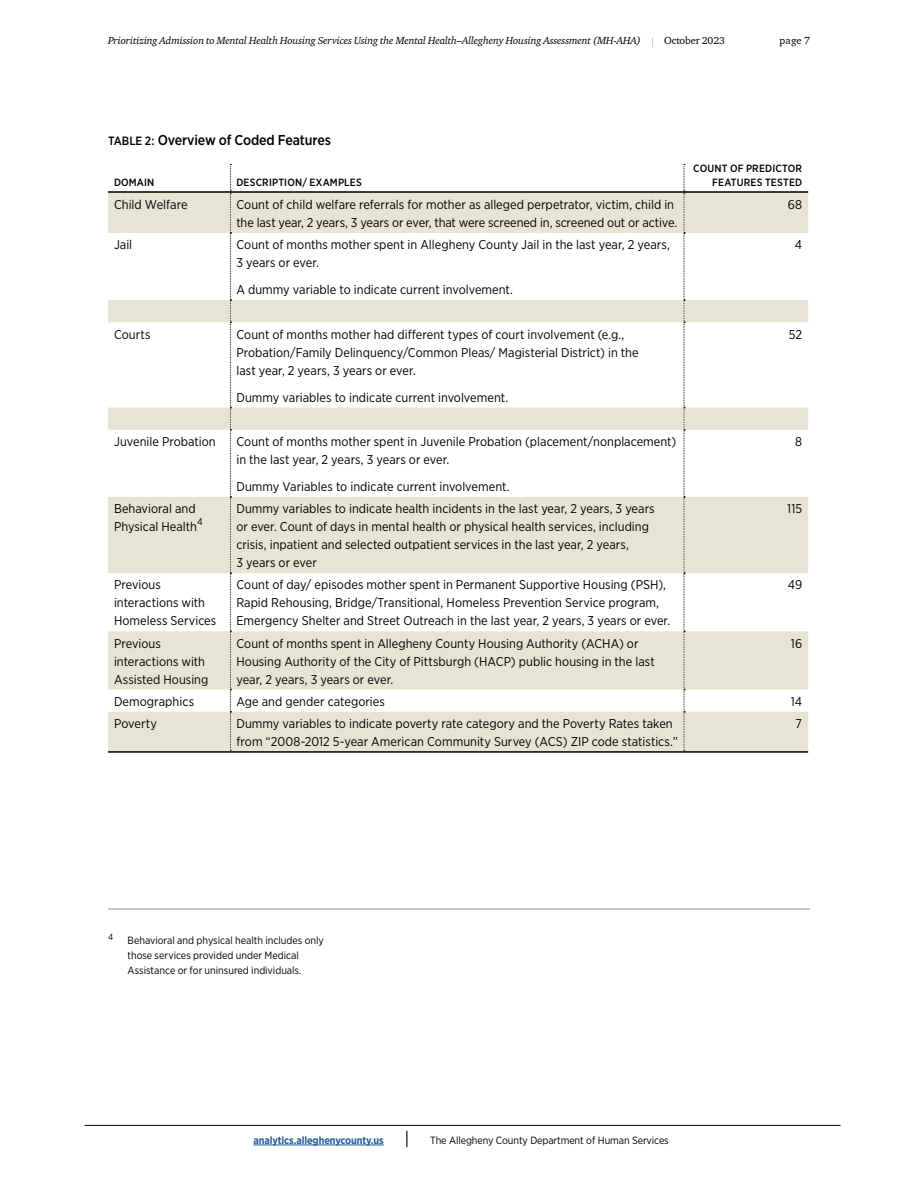
<style>
.page{position:relative;width:918px;height:1188px;background:#fff}
.page>*{position:absolute;margin:0;border:0;box-sizing:border-box;transform-origin:0 0}
.t1{font:500 14.25px "Gotham Narrow";letter-spacing:-.015em;color:#000}
.t2{font:12.75px/18px "Gotham Narrow";color:#000}
.t3{font:10.5px/15px "Gotham Narrow";letter-spacing:-.005em;color:#000}
.t4{font:italic 10.5px "Charter ITC";letter-spacing:-.01em;color:#000}
.t5{font:500 10.5px/13.5px "Gotham Narrow";letter-spacing:.015em;color:#000;text-align:right}
.t6{font:700 10.5px "Gotham Narrow";letter-spacing:-.01em;color:#215e9e}
.t7{font:10.5px "Charter ITC";color:#000}
.t8{font:9.75px "Gotham Narrow";color:#000}
.t9{font:9px "Gotham Narrow";color:#000}
.s1{font-family:"Gotham Narrow";font-weight:100;font-style:normal}
.s2{font-style:normal}
.s3{font-size:12px}
.s4{font-weight:400;font-size:18px;color:#000}
</style>
<div class="page">
<hr style="left:85px;top:1125px;width:756px;height:1px;background:#000">
<hr style="left:253px;top:1145px;width:131px;height:1px;background:#215e9e">
<svg style="left:108px;top:193px;width:700px;height:558px"></svg>
<svg style="left:230px;top:164px;width:1px;height:587px"></svg>
<svg style="left:684px;top:164px;width:1px;height:587px"></svg>
<hr style="left:108px;top:191px;width:122px;height:2px;background:#000">
<hr style="left:230px;top:191px;width:454px;height:2px;background:#000">
<hr style="left:684px;top:191px;width:124px;height:2px;background:#000">
<hr style="left:108px;top:751px;width:122px;height:2px;background:#000">
<hr style="left:230px;top:751px;width:454px;height:2px;background:#000">
<hr style="left:684px;top:751px;width:124px;height:2px;background:#000">
<hr style="left:108px;top:909px;width:702px;height:1px;background:#939598">
<p class="t4" style="left:108px;top:34px;width:618px">Prioritizing Admission to Mental Health Housing Services Using the Mental Health–Allegheny Housing Assessment (MH-AHA) <span class="s1">|</span> <span class="s2">October 2023</span></p>
<p class="t7" style="left:780px;top:34px;width:32px">page 7</p>
<p class="t1" style="left:108px;top:131px;width:224px"><span class="s3">TABLE 2:</span> Overview of Coded Features</p>
<p class="t5" style="left:114px;top:175px;width:42px">DOMAIN</p>
<p class="t5" style="left:236px;top:175px;width:127px">DESCRIPTION/ EXAMPLES</p>
<p class="t5" style="left:693px;top:162px;width:110px">COUNT OF PREDICTOR<br>FEATURES TESTED</p>
<p class="t2" style="left:114px;top:195px;width:75px">Child Welfare</p>
<p class="t2" style="left:236px;top:195px;width:442px">Count of child welfare referrals for mother as alleged perpetrator, victim, child in the last year, 2 years, 3 years or ever, that were screened in, screened out or active.</p>
<p class="t2" style="left:788px;top:195px;width:16px">68</p>
<p class="t2" style="left:114px;top:235px;width:20px">Jail</p>
<p class="t2" style="left:236px;top:235px;width:435px">Count of months mother spent in Allegheny County Jail in the last year, 2 years,<br>3 years or ever.</p>
<p class="t2" style="left:236px;top:280px;width:278px">A dummy variable to indicate current involvement.</p>
<p class="t2" style="left:795px;top:235px;width:9px">4</p>
<p class="t2" style="left:114px;top:325px;width:38px">Courts</p>
<p class="t2" style="left:236px;top:325px;width:404px">Count of months mother had different types of court involvement (e.g.,<br>Probation/Family Delinquency/Common Pleas/ Magisterial District) in the last year, 2 years, 3 years or ever.</p>
<p class="t2" style="left:236px;top:388px;width:273px">Dummy variables to indicate current involvement.</p>
<p class="t2" style="left:114px;top:432px;width:103px">Juvenile Probation</p>
<p class="t2" style="left:236px;top:432px;width:441px">Count of months mother spent in Juvenile Probation (placement/nonplacement) in the last year, 2 years, 3 years or ever.</p>
<p class="t2" style="left:236px;top:477px;width:275px">Dummy Variables to indicate current involvement.</p>
<p class="t2" style="left:789px;top:325px;width:15px">52</p>
<p class="t2" style="left:795px;top:432px;width:8px">8</p>
<p class="t2" style="left:114px;top:499px;width:85px">Behavioral and<br>Physical Health</p>
<p class="t8" style="left:197px;top:516px;width:7px">4</p>
<p class="t2" style="left:236px;top:499px;width:420px">Dummy variables to indicate health incidents in the last year, 2 years, 3 years or ever. Count of days in mental health or physical health services, including crisis, inpatient and selected outpatient services in the last year, 2 years,<br>3 years or ever</p>
<p class="t2" style="left:787px;top:499px;width:16px">115</p>
<p class="t2" style="left:114px;top:576px;width:104px">Previous interactions with<br>Homeless Services</p>
<p class="t2" style="left:236px;top:576px;width:435px">Count of day/ episodes mother spent in Permanent Supportive Housing (PSH),<br>Rapid Rehousing, Bridge/Transitional, Homeless Prevention Service program,<br>Emergency Shelter and Street Outreach in the last year, 2 years, 3 years or ever.</p>
<p class="t2" style="left:788px;top:576px;width:16px">49</p>
<p class="t2" style="left:114px;top:634px;width:96px">Previous interactions with<br>Assisted Housing</p>
<p class="t2" style="left:236px;top:634px;width:420px">Count of months spent in Allegheny County Housing Authority (ACHA) or<br>Housing Authority of the City of Pittsburgh (HACP) public housing in the last year, 2 years, 3 years or ever.</p>
<p class="t2" style="left:791px;top:634px;width:13px">16</p>
<p class="t2" style="left:114px;top:692px;width:82px">Demographics</p>
<p class="t2" style="left:236px;top:692px;width:150px">Age and gender categories</p>
<p class="t2" style="left:791px;top:692px;width:13px">14</p>
<p class="t2" style="left:114px;top:714px;width:44px">Poverty</p>
<p class="t2" style="left:236px;top:714px;width:443px">Dummy variables to indicate poverty rate category and the Poverty Rates taken from “2008-2012 5-year American Community Survey (ACS) ZIP code statistics.”</p>
<p class="t2" style="left:796px;top:714px;width:8px">7</p>
<p class="t9" style="left:108px;top:931px;width:7px">4</p>
<p class="t3" style="left:127px;top:933px;width:198px">Behavioral and physical health includes only those services provided under Medical<br>Assistance or for uninsured individuals.</p>
<p class="t6" style="left:253px;top:1133px;width:158px">analytics.alleghenycounty.us <span class="s4">|</span></p>
<p class="t3" style="left:430px;top:1132px;width:240px">The Allegheny County Department of Human Services</p>
</div>
